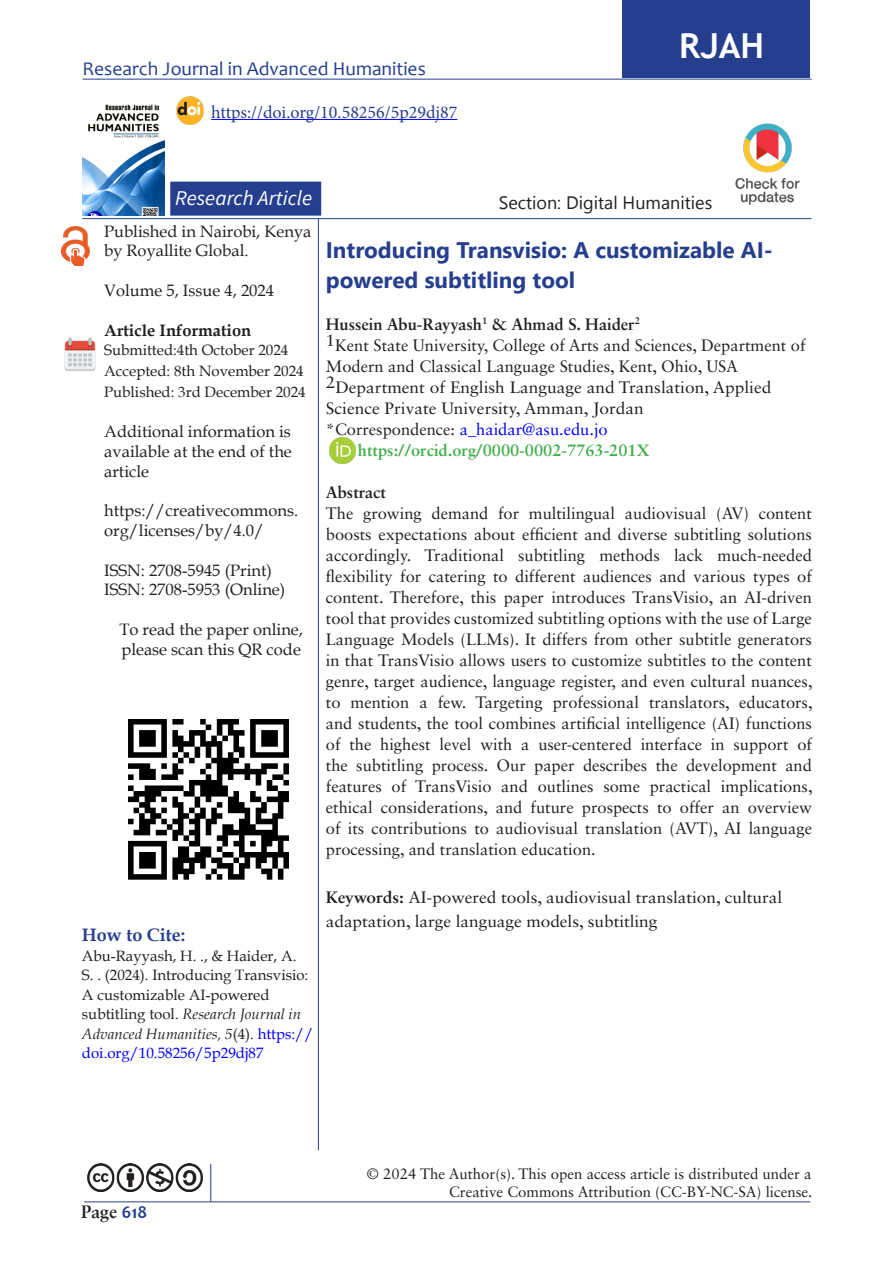
<style>
.page{position:relative;width:893px;height:1263px;background:#fff}
.page>*{position:absolute;margin:0;border:0;box-sizing:border-box;transform-origin:0 0}
.t1{font:700 34.5px "Trebuchet MS";color:#fff}
.t2{font:700 22.5px/30px "Segoe UI";color:#253f8e}
.t3{font:italic 21px "Source Sans Variable";color:#fff}
.t4{font:19.5px "Candara";color:#253f8e}
.t5{font:18px "Minion Pro";color:#253f8e}
.t6{font:18px "Gadugi";color:#231f20}
.t7{font:700 18px "Book Antiqua";color:#253f8e}
.t8{font:700 18px "Sabon";color:#231f20}
.Body_Text{font:16.5px/21px "Sabon LT Std";color:#231f20}
.t9{font:16.5px/19.8px "Book Antiqua";color:#231f20}
.Body_Text-2{font:16.5px/21px "Sabon LT Std";color:#231f20;scale:1.05 1}
.t10{font:700 16.5px "Sabon LT Std";color:#231f20}
.Body_Text-3{font:700 16.5px "Sabon LT Std";color:#40ae49}
.Body_Text-4{font:16.5px "Sabon LT Std";color:#00f}
.t11{font:700 16.5px "Book Antiqua";color:#231f20}
.t12{font:15px/19.5px "Book Antiqua";color:#231f20}
.t13{font:15px/18px "Sabon LT Std";color:#231f20;text-align:right}
.s1{font-style:italic}
.s2{color:#00f}
.s3{color:#231f20}
.s4{font-weight:700}
.s5{font-family:"Candara";color:#253f8e}
</style>
<div class="page">
<hr style="left:84px;top:1201px;width:726px;height:1px;background:#253f8e">
<hr style="left:82px;top:79px;width:730px;height:1px;background:#253f8e">
<img style="left:64px;top:337px;width:32px;height:34px">
<img style="left:735px;top:123px;width:65px;height:82px">
<img style="left:62px;top:226px;width:27px;height:40px">
<img style="left:82px;top:104px;width:83px;height:112px">
<div style="left:623px;top:0;width:187px;height:78px;background:#253f8e"></div>
<hr style="left:318px;top:219px;width:1px;height:931px;background:#253f8e">
<div style="left:170px;top:182px;width:151px;height:34px;background:#253f8e;border:2px solid #253f8e"></div>
<img style="left:88px;top:1164px;width:114px;height:27px">
<hr style="left:211px;top:1164px;width:1px;height:38px;background:#253f8e">
<img style="left:176px;top:97px;width:28px;height:27px">
<img style="left:128px;top:719px;width:161px;height:161px">
<hr style="left:82px;top:218px;width:729px;height:1px;background:#253f8e">
<img style="left:329px;top:437px;width:26px;height:26px">
<hr style="left:211px;top:119px;width:246px;height:1px;background:#00f">
<p class="t4" style="left:82px;top:56px;width:345px">Research Journal in Advanced Humanities</p>
<p class="t5" style="left:211px;top:100px;width:248px">https://doi.org/10.58256/5p29dj87</p>
<p class="t3" style="left:175px;top:185px;width:138px">Research Article</p>
<p class="t1" style="left:679px;top:24px;width:86px">RJAH</p>
<p class="t6" style="left:499px;top:192px;width:215px">Section: Digital Humanities</p>
<p class="t9" style="left:104px;top:221px;width:209px">Published in Nairobi, Kenya by Royallite Global.</p>
<p class="t9" style="left:104px;top:280px;width:171px">Volume 5, Issue 4, 2024</p>
<p class="t11" style="left:104px;top:319px;width:149px">Article Information</p>
<p class="t12" style="left:104px;top:340px;width:186px">Submitted:4th October 2024</p>
<p class="t12" style="left:104px;top:361px;width:201px">Accepted: 8th November 2024</p>
<p class="t12" style="left:104px;top:382px;width:203px">Published: 3rd December 2024</p>
<p class="t9" style="left:104px;top:421px;width:189px;text-align:justify">Additional information is available at the end of the article</p>
<p class="t9" style="left:104px;top:500px;width:196px">https://creativecommons. org/licenses/by/4.0/</p>
<p class="t9" style="left:104px;top:560px;width:169px">ISSN: 2708-5945 (Print)</p>
<p class="t9" style="left:104px;top:580px;width:183px">ISSN: 2708-5953 (Online)</p>
<p class="t9" style="left:119px;top:619px;width:185px">To read the paper online, please scan this QR code</p>
<p class="t7" style="left:82px;top:923px;width:105px">How to Cite:</p>
<p class="t12" style="left:82px;top:945px;width:233px">Abu-Rayyash, H. ., &amp; Haider, A.<br>S. . (2024). Introducing Transvisio:<br>A customizable AI-powered subtitling tool. <span class="s1">Research Journal in Advanced Humanities, 5</span>(4). <span class="s2">https:// doi.org/10.58256/5p29dj87</span></p>
<p class="t2" style="left:326px;top:233px;width:449px">Introducing Transvisio: A customizable AI&shy;powered subtitling tool</p>
<p class="t10" style="left:326px;top:314px;width:316px">Hussein Abu-Rayyash<sup>1</sup> &amp; Ahmad S. Haider<sup>2</sup></p>
<p class="Body_Text" style="left:326px;top:334px;width:481px">1Kent State University, College of Arts and Sciences, Department of<br>Modern and Classical Language Studies, Kent, Ohio, USA</p>
<p class="Body_Text-2" style="left:326px;top:376px;width:426px">2Department of English Language and Translation, Applied<br>Science Private University, Amman, Jordan</p>
<p class="Body_Text-4" style="left:326px;top:419px;width:283px"><span class="s3">*Correspondence:</span> a_haidar@asu.edu.jo</p>
<p class="Body_Text-3" style="left:358px;top:440px;width:293px">https://orcid.org/0000-0002-7763-201X</p>
<p class="t10" style="left:326px;top:482px;width:61px">Abstract</p>
<p class="Body_Text" style="left:326px;top:502px;width:488px;text-align:justify">The growing demand for multilingual audiovisual (AV) content boosts expectations about efficient and diverse subtitling solutions accordingly. Traditional subtitling methods lack much-needed flexibility for catering to different audiences and various types of content. Therefore, this paper introduces TransVisio, an AI-driven tool that provides customized subtitling options with the use of Large Language Models (LLMs). It differs from other subtitle generators in that TransVisio allows users to customize subtitles to the content genre, target audience, language register, and even cultural nuances, to mention a few. Targeting professional translators, educators, and students, the tool combines artificial intelligence (AI) functions of the highest level with a user-centered interface in support of the subtitling process. Our paper describes the development and features of TransVisio and outlines some practical implications, ethical considerations, and future prospects to offer an overview of its contributions to audiovisual translation (AVT), AI language processing, and translation education.</p>
<p class="Body_Text-2" style="left:326px;top:885px;width:436px;line-height:24px"><span class="s4">Keywords:</span> AI-powered tools, audiovisual translation, cultural adaptation, large language models, subtitling</p>
<p class="t8" style="left:81px;top:1201px;width:68px">Page <span class="s5">618</span></p>
<p class="t13" style="left:367px;top:1164px;width:447px">© 2024 The Author(s). This open access article is distributed under a<br>Creative Commons Attribution (CC-BY-NC-SA) license.</p>
</div>
